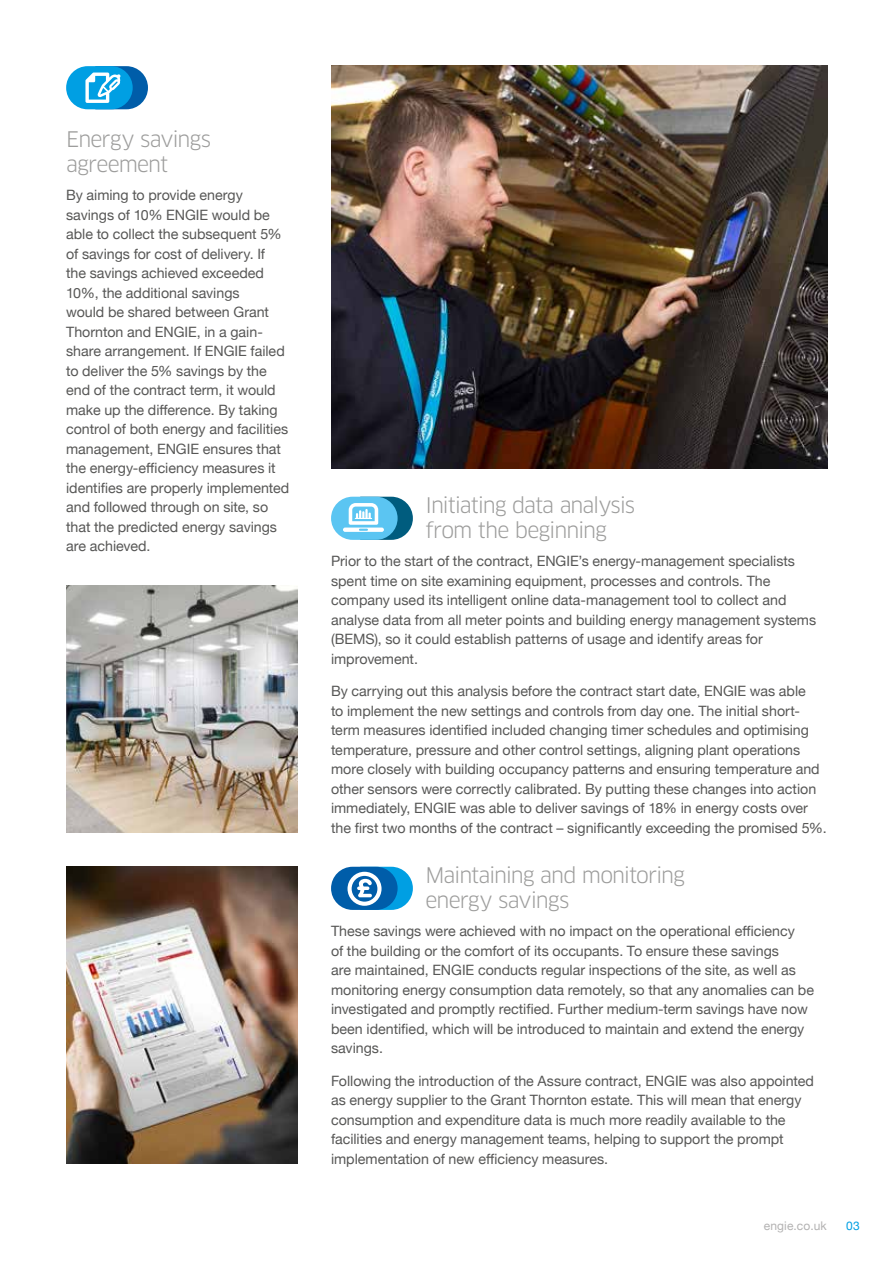
<style>
.page{position:relative;width:893px;height:1263px;background:#fff}
.page>*{position:absolute;margin:0;border:0;box-sizing:border-box;transform-origin:0 0}
.t1{font:21px/25.2px "Clan Pro";letter-spacing:-.05em;color:#9d9d9c}
.t2{font:14.25px/19.5px "Helvetica Neue";color:#575756}
.t3{font:12px "Helvetica Neue";letter-spacing:.015em;color:#b3b2b2}
.t4{font:12px "Helvetica Neue";color:#009fe3}
</style>
<div class="page">
<div style="left:66px;top:66px;width:67px;height:43px;background:#009fe3;border-radius:22px"></div>
<img style="left:66px;top:585px;width:231px;height:248px">
<img style="left:66px;top:867px;width:231px;height:297px">
<img style="left:331px;top:66px;width:496px;height:402px">
<div style="left:331px;top:497px;width:67px;height:43px;background:#5bc5f2;border-radius:22px"></div>
<div style="left:331px;top:867px;width:67px;height:43px;background:#005da9;border-radius:22px"></div>
<svg style="left:347px;top:867px;width:66px;height:43px"></svg>
<svg style="left:343px;top:497px;width:70px;height:43px"></svg>
<svg style="left:85px;top:66px;width:63px;height:43px"></svg>
<h1 class="t1" style="left:66px;top:127px;width:147px">Energy savings agreement</h1>
<p class="t2" style="left:66px;top:186px;width:225px">By aiming to provide energy savings of 10% ENGIE would be able to collect the subsequent 5% of savings for cost of delivery. If<br>the savings achieved exceeded<br>10%, the additional savings<br>would be shared between Grant<br>Thornton and ENGIE, in a gain&shy;share arrangement. If ENGIE failed to deliver the 5% savings by the end of the contract term, it would make up the difference. By taking control of both energy and facilities management, ENGIE ensures that the energy-efficiency measures it identifies are properly implemented and followed through on site, so that the predicted energy savings are achieved.</p>
<h1 class="t1" style="left:426px;top:493px;width:211px">Initiating data analysis from the beginning</h1>
<p class="t2" style="left:331px;top:552px;width:487px">Prior to the start of the contract, ENGIE’s energy-management specialists spent time on site examining equipment, processes and controls. The company used its intelligent online data-management tool to collect and analyse data from all meter points and building energy management systems (BEMS), so it could establish patterns of usage and identify areas for improvement.</p>
<p class="t2" style="left:331px;top:682px;width:497px">By carrying out this analysis before the contract start date, ENGIE was able<br>to implement the new settings and controls from day one. The initial short&shy;term measures identified included changing timer schedules and optimising temperature, pressure and other control settings, aligning plant operations more closely with building occupancy patterns and ensuring temperature and other sensors were correctly calibrated. By putting these changes into action immediately, ENGIE was able to deliver savings of 18% in energy costs over the first two months of the contract – significantly exceeding the promised 5%.</p>
<h1 class="t1" style="left:426px;top:863px;width:261px">Maintaining and monitoring energy savings</h1>
<p class="t2" style="left:331px;top:922px;width:484px">These savings were achieved with no impact on the operational efficiency<br>of the building or the comfort of its occupants. To ensure these savings<br>are maintained, ENGIE conducts regular inspections of the site, as well as monitoring energy consumption data remotely, so that any anomalies can be investigated and promptly rectified. Further medium-term savings have now been identified, which will be introduced to maintain and extend the energy savings.</p>
<p class="t2" style="left:331px;top:1072px;width:484px">Following the introduction of the Assure contract, ENGIE was also appointed as energy supplier to the Grant Thornton estate. This will mean that energy consumption and expenditure data is much more readily available to the facilities and energy management teams, helping to support the prompt implementation of new efficiency measures.</p>
<p class="t3" style="left:764px;top:1217px;width:65px">engie.co.uk</p>
<p class="t4" style="left:846px;top:1217px;width:15px">03</p>
</div>
